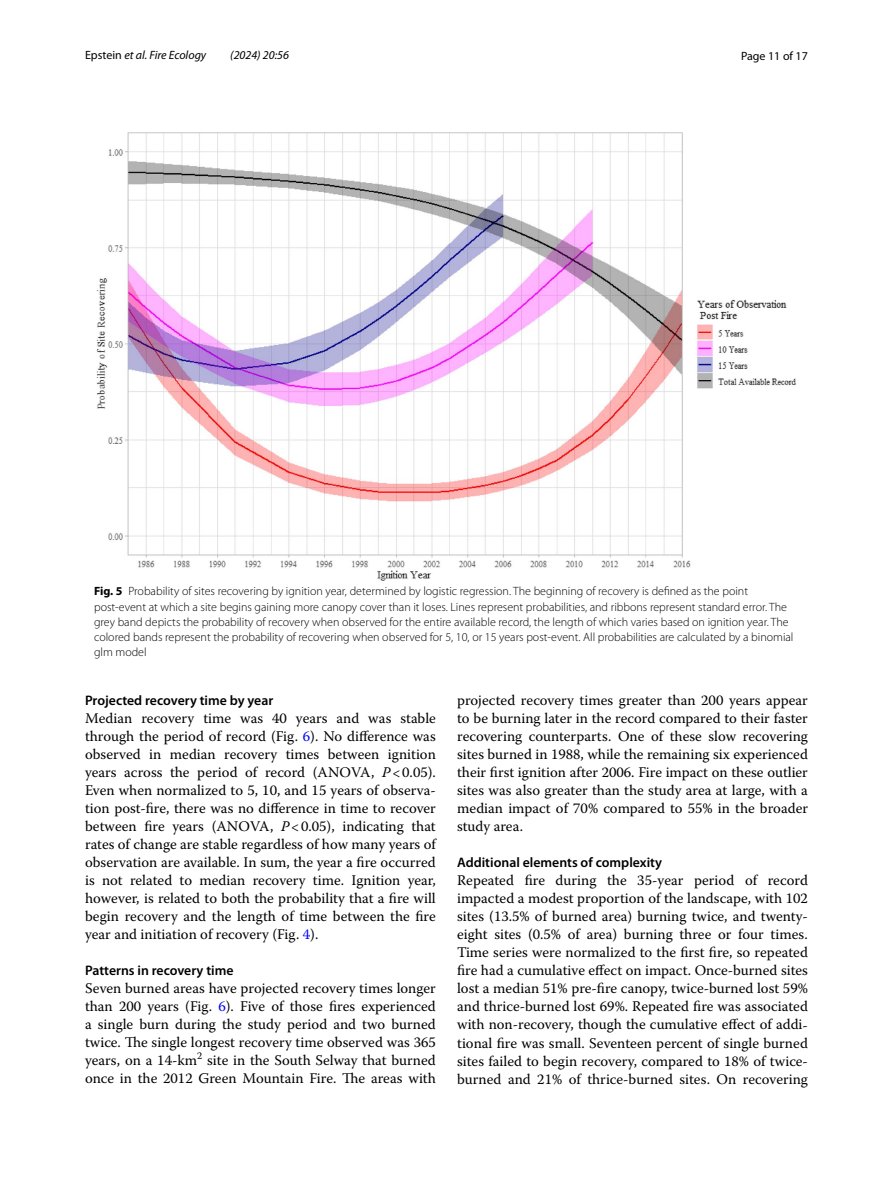
<style>
.page{position:relative;width:893px;height:1187px;background:#fff}
.page>*{position:absolute;margin:0;border:0;box-sizing:border-box;transform-origin:0 0}
.t1{font:14.7px/18px "Warnock Pro";color:#000;text-align:justify}
.t2{font:600 13.8px "Myriad Pro";color:#000}
.t3{font:300 12px/15px "Myriad Pro";color:#000}
.t4{font:italic 12px "Myriad Pro";color:#000}
.t5{font:12px "Myriad Pro";color:#000}
.s1{font-style:normal}
.s2{font-weight:700}
.s3{color:#00f}
.s4{font-style:italic}
</style>
<div class="page">
<img style="left:96px;top:133px;width:701px;height:447px">
<p class="t4" style="left:85px;top:48px;width:123px"><span class="s1">Epstein</span> et al. Fire Ecology</p>
<p class="t4" style="left:230px;top:48px;width:60px">(2024) 20:56</p>
<p class="t5" style="left:741px;top:48px;width:68px">Page 11 of 17</p>
<p class="t3" style="left:94px;top:584px;width:701px"><span class="s2">Fig. 5</span> Probability of sites recovering by ignition year, determined by logistic regression. The beginning of recovery is defined as the point post-event at which a site begins gaining more canopy cover than it loses. Lines represent probabilities, and ribbons represent standard error. The grey band depicts the probability of recovery when observed for the entire available record, the length of which varies based on ignition year. The colored bands represent the probability of recovering when observed for 5, 10, or 15 years post-event. All probabilities are calculated by a binomial glm model</p>
<p class="t2" style="left:85px;top:691px;width:190px">Projected recovery time by year</p>
<p class="t1" style="left:85px;top:708px;width:352px">Median recovery time was 40 years and was stable through the period of record (Fig. <span class="s3">6</span>). No difference was observed in median recovery times between ignition years across the period of record (ANOVA, <span class="s4">P</span>&lt;0.05).<br>Even when normalized to 5, 10, and 15 years of observa&shy;tion post-fire, there was no difference in time to recover between fire years (ANOVA, <span class="s4">P</span>&lt;0.05), indicating that rates of change are stable regardless of how many years of observation are available. In sum, the year a fire occurred is not related to median recovery time. Ignition year, however, is related to both the probability that a fire will begin recovery and the length of time between the fire year and initiation of recovery (Fig. <span class="s3">4</span>).</p>
<p class="t2" style="left:85px;top:961px;width:150px">Patterns in recovery time</p>
<p class="t1" style="left:85px;top:978px;width:352px">Seven burned areas have projected recovery times longer than 200 years (Fig. <span class="s3">6</span>). Five of those fires experienced a single burn during the study period and two burned twice. The single longest recovery time observed was 365 years, on a 14-km<sup>2</sup> site in the South Selway that burned once in the 2012 Green Mountain Fire. The areas with</p>
<p class="t1" style="left:457px;top:691px;width:352px">projected recovery times greater than 200 years appear to be burning later in the record compared to their faster recovering counterparts. One of these slow recovering sites burned in 1988, while the remaining six experienced their first ignition after 2006. Fire impact on these outlier sites was also greater than the study area at large, with a median impact of 70% compared to 55% in the broader study area.</p>
<p class="t2" style="left:457px;top:854px;width:206px">Additional elements of complexity</p>
<p class="t1" style="left:457px;top:871px;width:352px">Repeated fire during the 35-year period of record impacted a modest proportion of the landscape, with 102 sites (13.5% of burned area) burning twice, and twenty&shy;eight sites (0.5% of area) burning three or four times.<br>Time series were normalized to the first fire, so repeated fire had a cumulative effect on impact. Once-burned sites lost a median 51% pre-fire canopy, twice-burned lost 59% and thrice-burned lost 69%. Repeated fire was associated with non-recovery, though the cumulative effect of addi&shy;tional fire was small. Seventeen percent of single burned sites failed to begin recovery, compared to 18% of twice&shy;burned and 21% of thrice-burned sites. On recovering</p>
</div>
